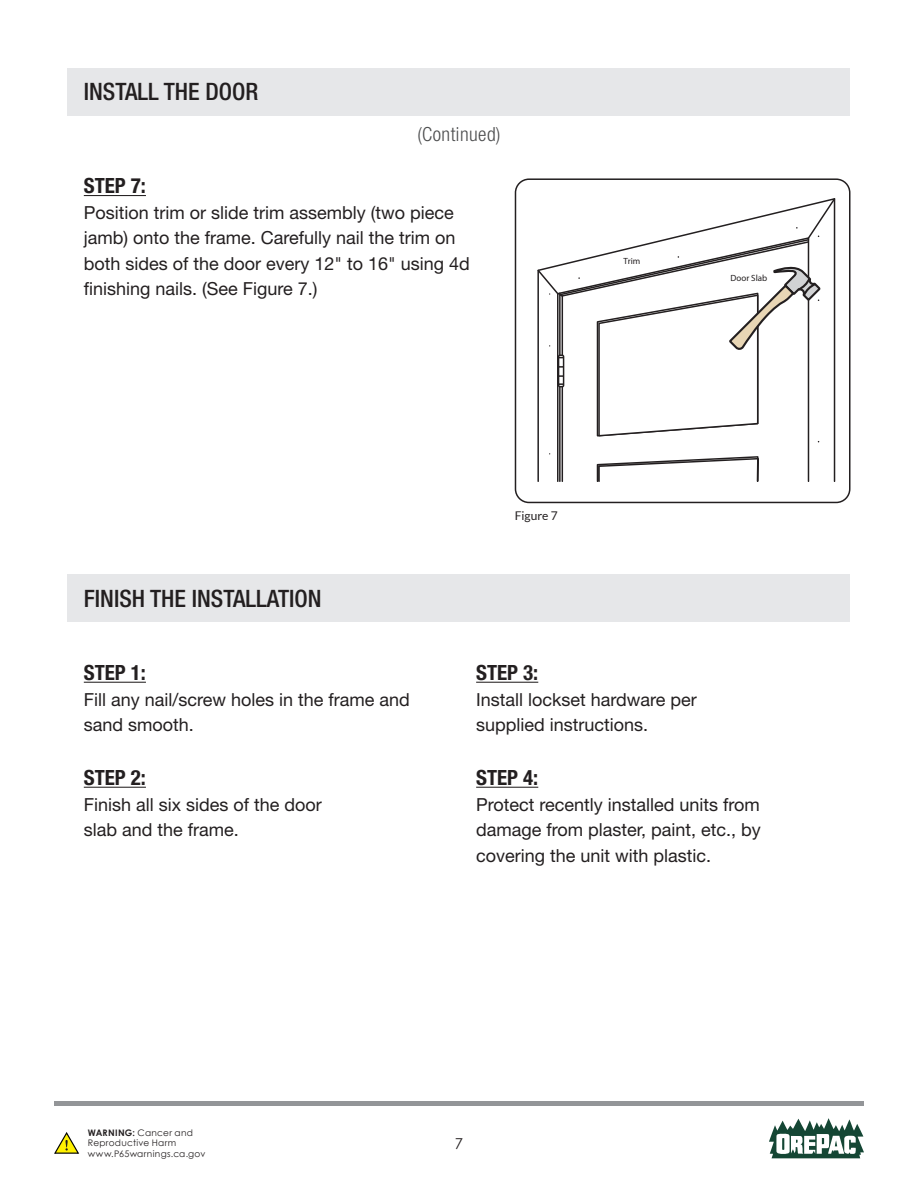
<style>
.page{position:relative;width:918px;height:1188px;background:#fff}
.page>*{position:absolute;margin:0;border:0;box-sizing:border-box;transform-origin:0 0}
.t1{font:500 condensed 24px "Helvetica Neue LT Std";color:#231f20}
.t2{font:700 condensed 21px "Helvetica Neue LT Std";color:#231f20}
.t3{font:300 condensed 19.5px "Helvetica Neue LT Std";letter-spacing:.025em;color:#4b4c4d}
.t4{font:18px/25.5px "Helvetica Neue LT Std";color:#231f20}
.t5{font:15px "Century Gothic";color:#231f20}
.t6{font:12px "Lato";color:#231f20}
.t7{font:9px/10.8px "Century Gothic";letter-spacing:.03em;color:#231f20}
.t8{font:9px "Myriad Pro";color:#231f20}
.s1{font-weight:700}
</style>
<div class="page">
<div style="left:54px;top:1101px;width:810px;height:5px;background:#939598"></div>
<svg style="left:54px;top:1132px;width:26px;height:22px"></svg>
<svg style="left:769px;top:1118px;width:95px;height:40px"></svg>
<div style="left:68px;top:68px;width:782px;height:48px;background:#e6e7e9"></div>
<hr style="left:84px;top:195px;width:62px;height:1px;background:#231f20">
<hr style="left:84px;top:682px;width:62px;height:1px;background:#231f20">
<hr style="left:84px;top:787px;width:62px;height:1px;background:#231f20">
<hr style="left:476px;top:682px;width:62px;height:1px;background:#231f20">
<hr style="left:476px;top:787px;width:62px;height:1px;background:#231f20">
<div style="left:68px;top:574px;width:782px;height:48px;background:#e6e7e9"></div>
<div style="left:515px;top:178px;width:335px;height:325px;border:2px solid #231f20;border-radius:14px"></div>
<svg style="left:596px;top:500px;width:163px;height:4px"></svg>
<svg style="left:537px;top:198px;width:299px;height:284px"></svg>
<p class="t1" style="left:84px;top:78px;width:176px">INSTALL THE DOOR</p>
<p class="t3" style="left:417px;top:122px;width:85px">(Continued)</p>
<p class="t2" style="left:84px;top:173px;width:64px">STEP 7:</p>
<p class="t4" style="left:84px;top:200px;width:388px">Position trim or slide trim assembly (two piece jamb) onto the frame. Carefully nail the trim on both sides of the door every 12" to 16" using 4d finishing nails. (See Figure 7.)</p>
<p class="t8" style="left:624px;top:256px;width:18px">Trim</p>
<p class="t1" style="left:84px;top:584px;width:239px">FINISH THE INSTALLATION</p>
<p class="t6" style="left:515px;top:509px;width:45px">Figure 7</p>
<p class="t8" style="left:730px;top:272px;width:38px">Door Slab</p>
<p class="t2" style="left:84px;top:660px;width:64px">STEP 1:</p>
<p class="t4" style="left:84px;top:686px;width:328px">Fill any nail/screw holes in the frame and sand smooth.</p>
<p class="t2" style="left:84px;top:765px;width:64px">STEP 2:</p>
<p class="t4" style="left:84px;top:791px;width:240px">Finish all six sides of the door slab and the frame.</p>
<p class="t2" style="left:476px;top:660px;width:64px">STEP 3:</p>
<p class="t4" style="left:476px;top:686px;width:222px">Install lockset hardware per supplied instructions.</p>
<p class="t2" style="left:476px;top:765px;width:64px">STEP 4:</p>
<p class="t4" style="left:476px;top:791px;width:286px;text-align:justify">Protect recently installed units from damage from plaster, paint, etc., by covering the unit with plastic.</p>
<p class="t7" style="left:88px;top:1127px;width:119px"><span class="s1">WARNING:</span> Cancer and<br>Reproductive Harm www.P65warnings.ca.gov</p>
<p class="t5" style="left:455px;top:1133px;width:10px">7</p>
</div>
